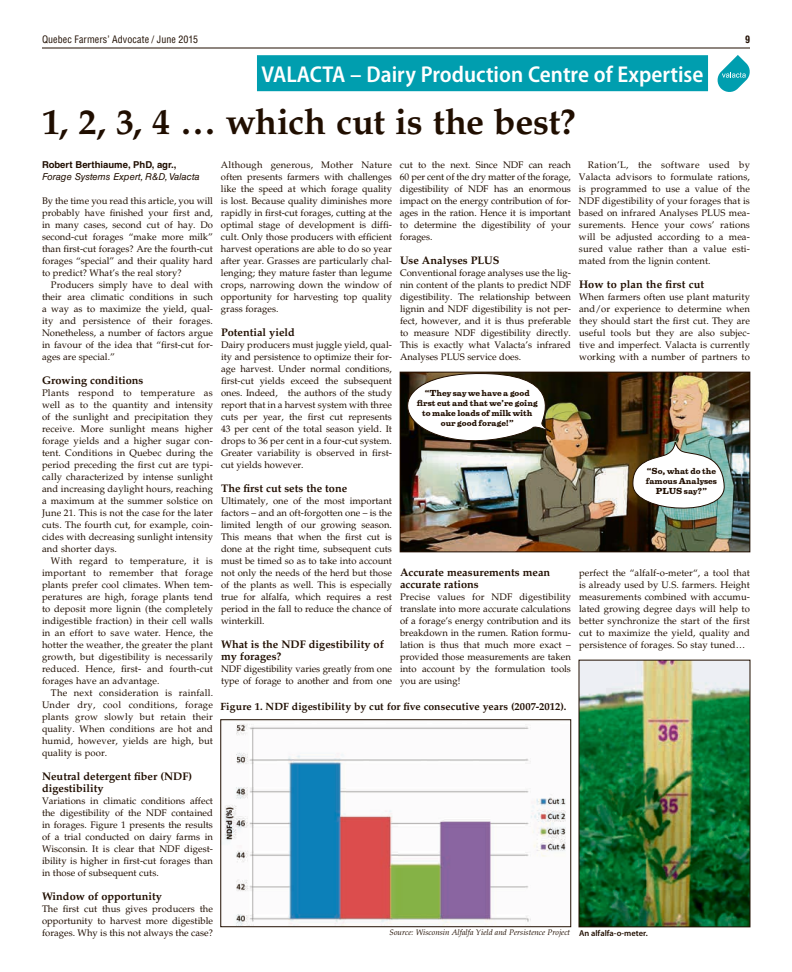
<style>
.page{position:relative;width:792px;height:972px;background:#fff}
.page>*{position:absolute;margin:0;border:0;box-sizing:border-box;transform-origin:0 0}
.t1{font:700 36px "Palatino LT Std";letter-spacing:-.01em;color:#200e00}
.t2{font:600 semi-condensed 23px "Myriad Pro";color:#fff}
.t3{font:700 11px/12px "Palatino LT Std";color:#200e00}
.t4{font:700 10.5px "Palatino LT Std";letter-spacing:.005em;color:#200e00}
.t5{font:condensed 10px "Helvetica LT Std";letter-spacing:.01em;color:#200e00}
.t6{font:700 condensed 10px "Helvetica LT Std";color:#200e00}
.t7{font:9.5px/12px "Palatino LT Std";color:#200e00;text-align:justify}
.t8{font:italic 9.5px "Helvetica LT Std";color:#200e00}
.t9{font:700 9.5px "Helvetica LT Std";color:#200e00}
.t10{font:600 8.5px "Myriad Pro";color:#200e00}
.t11{font:700 8px/10px "Belizio";color:#200e00;text-align:center}
.t12{font:italic 8px "Palatino LT Std";color:#200e00}
</style>
<div class="page">
<hr style="left:42px;top:48px;width:708px;height:1px;background:#200e00">
<div style="left:257px;top:55px;width:451px;height:36px;background:#009eaf"></div>
<svg style="left:717px;top:55px;width:33px;height:37px"></svg>
<img style="left:402px;top:374px;width:346px;height:176px">
<div style="left:400px;top:372px;width:350px;height:180px;border:1px solid #200e00"></div>
<svg style="left:630px;top:441px;width:97px;height:78px"></svg>
<svg style="left:399px;top:371px;width:168px;height:71px"></svg>
<img style="left:224px;top:724px;width:342px;height:201px">
<div style="left:220px;top:719px;width:351px;height:208px;border:1px solid #200e00"></div>
<img style="left:581px;top:662px;width:167px;height:263px">
<div style="left:579px;top:660px;width:171px;height:267px;border:1px solid #200e00"></div>
<p class="t5" style="left:42px;top:33px;width:158px">Quebec Farmers’ Advocate / June 2015</p>
<p class="t6" style="left:745px;top:33px;width:6px">9</p>
<h2 class="t2" style="left:261px;top:60px;width:444px">VALACTA – Dairy Production Centre of Expertise</h2>
<h1 class="t1" style="left:42px;top:101px;width:535px">1, 2, 3, 4 … which cut is the best?</h1>
<p class="t9" style="left:42px;top:159px;width:136px">Robert Berthiaume, PhD, agr.,</p>
<p class="t8" style="left:42px;top:171px;width:159px">Forage Systems Expert, R&amp;D, Valacta</p>
<p class="t7" style="left:42px;top:195px;width:173px">By the time you read this article, you will probably have finished your first and, in many cases, second cut of hay. Do second-cut forages “make more milk” than first-cut forages? Are the fourth-cut forages “special” and their quality hard to predict? What’s the real story?</p>
<p class="t7" style="left:42px;top:279px;width:173px;text-indent:9px">Producers simply have to deal with their area climatic conditions in such a way as to maximize the yield, qual&shy;ity and persistence of their forages.<br>Nonetheless, a number of factors argue in favour of the idea that “first-cut for&shy;ages are special.”</p>
<p class="t3" style="left:42px;top:374px;width:103px">Growing conditions</p>
<p class="t7" style="left:42px;top:387px;width:173px">Plants respond to temperature as well as to the quantity and intensity of the sunlight and precipitation they receive. More sunlight means higher forage yields and a higher sugar con&shy;tent. Conditions in Quebec during the period preceding the first cut are typi&shy;cally characterized by intense sunlight and increasing daylight hours, reaching a maximum at the summer solstice on June 21. This is not the case for the later cuts. The fourth cut, for example, coin&shy;cides with decreasing sunlight intensity and shorter days.</p>
<p class="t7" style="left:42px;top:555px;width:173px;text-indent:9px">With regard to temperature, it is important to remember that forage plants prefer cool climates. When tem&shy;peratures are high, forage plants tend to deposit more lignin (the completely indigestible fraction) in their cell walls in an effort to save water. Hence, the hotter the weather, the greater the plant growth, but digestibility is necessarily reduced. Hence, first- and fourth-cut forages have an advantage.</p>
<p class="t7" style="left:42px;top:687px;width:173px;text-indent:9px">The next consideration is rainfall.<br>Under dry, cool conditions, forage plants grow slowly but retain their quality. When conditions are hot and humid, however, yields are high, but quality is poor.</p>
<p class="t3" style="left:42px;top:770px;width:152px">Neutral detergent fiber (NDF) digestibility</p>
<p class="t7" style="left:42px;top:795px;width:173px">Variations in climatic conditions affect the digestibility of the NDF contained in forages. Figure 1 presents the results of a trial conducted on dairy farms in Wisconsin. It is clear that NDF digest&shy;ibility is higher in first-cut forages than in those of subsequent cuts.</p>
<p class="t3" style="left:42px;top:890px;width:121px">Window of opportunity</p>
<p class="t7" style="left:42px;top:903px;width:173px">The first cut thus gives producers the opportunity to harvest more digestible forages. Why is this not always the case?</p>
<p class="t7" style="left:579px;top:159px;width:173px;text-indent:9px">Ration’L, the software used by Valacta advisors to formulate rations, is programmed to use a value of the NDF digestibility of your forages that is based on infrared Analyses PLUS mea&shy;surements. Hence your cows’ rations will be adjusted according to a mea&shy;sured value rather than a value esti&shy;mated from the lignin content.</p>
<p class="t3" style="left:579px;top:278px;width:127px">How to plan the first cut</p>
<p class="t7" style="left:579px;top:291px;width:173px">When farmers often use plant maturity and/or experience to determine when they should start the first cut. They are useful tools but they are also subjec&shy;tive and imperfect. Valacta is currently working with a number of partners to</p>
<p class="t7" style="left:400px;top:159px;width:173px">cut to the next. Since NDF can reach 60 per cent of the dry matter of the forage, digestibility of NDF has an enormous impact on the energy contribution of for&shy;ages in the ration. Hence it is important to determine the digestibility of your forages.</p>
<p class="t3" style="left:400px;top:254px;width:101px">Use Analyses PLUS</p>
<p class="t7" style="left:400px;top:267px;width:173px">Conventional forage analyses use the lig&shy;nin content of the plants to predict NDF digestibility. The relationship between lignin and NDF digestibility is not per&shy;fect, however, and it is thus preferable to measure NDF digestibility directly.<br>This is exactly what Valacta’s infrared Analyses PLUS service does.</p>
<p class="t7" style="left:221px;top:159px;width:173px">Although generous, Mother Nature often presents farmers with challenges like the speed at which forage quality is lost. Because quality diminishes more rapidly in first-cut forages, cutting at the optimal stage of development is diffi&shy;cult. Only those producers with efficient harvest operations are able to do so year after year. Grasses are particularly chal&shy;lenging; they mature faster than legume crops, narrowing down the window of opportunity for harvesting top quality grass forages.</p>
<p class="t3" style="left:221px;top:326px;width:75px">Potential yield</p>
<p class="t7" style="left:221px;top:339px;width:173px">Dairy producers must juggle yield, qual&shy;ity and persistence to optimize their for&shy;age harvest. Under normal conditions, first-cut yields exceed the subsequent ones. Indeed, the authors of the study report that in a harvest system with three cuts per year, the first cut represents 43 per cent of the total season yield. It drops to 36 per cent in a four-cut system.<br>Greater variability is observed in first&shy;cut yields however.</p>
<p class="t3" style="left:221px;top:482px;width:128px">The first cut sets the tone</p>
<p class="t7" style="left:221px;top:495px;width:173px">Ultimately, one of the most important factors – and an oft-forgotten one – is the limited length of our growing season.<br>This means that when the first cut is done at the right time, subsequent cuts must be timed so as to take into account not only the needs of the herd but those of the plants as well. This is especially true for alfalfa, which requires a rest period in the fall to reduce the chance of winterkill.</p>
<p class="t3" style="left:221px;top:638px;width:164px">What is the NDF digestibility of my forages?</p>
<p class="t7" style="left:221px;top:663px;width:173px">NDF digestibility varies greatly from one type of forage to another and from one</p>
<p class="t11" style="left:417px;top:387px;width:122px">“They say we have a good first cut and that we’re going to make loads of milk with our good forage!”</p>
<p class="t11" style="left:646px;top:466px;width:73px">“So, what do the famous Analyses<br>PLUS say?”</p>
<p class="t3" style="left:400px;top:566px;width:152px">Accurate measurements mean accurate rations</p>
<p class="t7" style="left:400px;top:591px;width:173px">Precise values for NDF digestibility translate into more accurate calculations of a forage’s energy contribution and its breakdown in the rumen. Ration formu&shy;lation is thus that much more exact – provided those measurements are taken into account by the formulation tools you are using!</p>
<p class="t7" style="left:579px;top:567px;width:173px">perfect the “alfalf-o-meter“, a tool that is already used by U.S. farmers. Height measurements combined with accumu&shy;lated growing degree days will help to better synchronize the start of the first cut to maximize the yield, quality and persistence of forages. So stay tuned…</p>
<p class="t4" style="left:220px;top:700px;width:347px">Figure 1. NDF digestibility by cut for five consecutive years (2007-2012).</p>
<p class="t12" style="left:390px;top:928px;width:182px">Source: Wisconsin Alfalfa Yield and Persistence Project</p>
<p class="t10" style="left:579px;top:928px;width:70px">An alfalfa-o-meter.</p>
</div>
